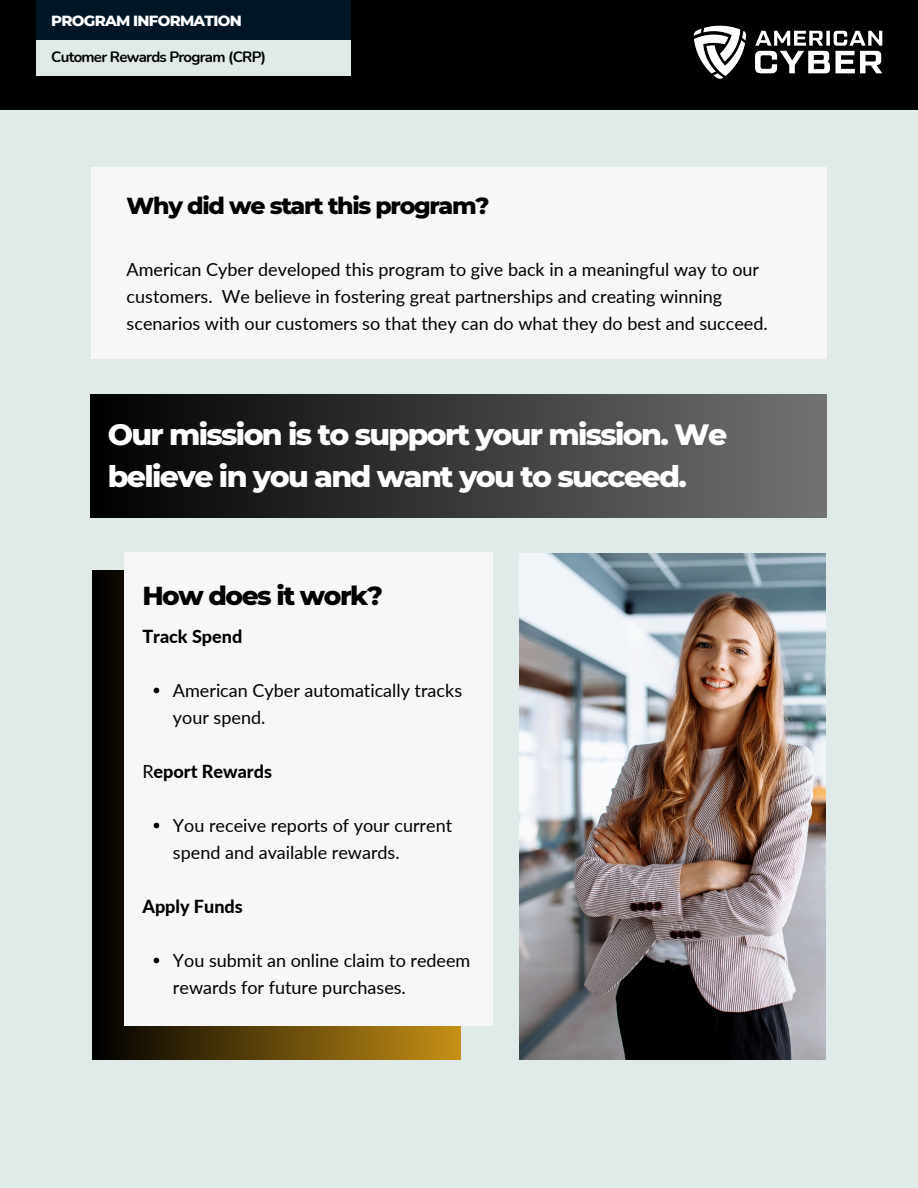
<style>
.page{position:relative;width:918px;height:1188px;background:#dfeae9}
.page>*{position:absolute;margin:0;border:0;box-sizing:border-box;transform-origin:0 0}
.t1{font:800 30px/41.7px "Montserrat";letter-spacing:-.055em;color:#fff}
.t2{font:800 26.55px "Montserrat";letter-spacing:-.055em;color:#000}
.t3{font:800 23.55px "Montserrat";letter-spacing:-.055em;color:#000}
.t4{font:18px/27px "Lato";color:#000}
.t5{font:800 18px "Lato";color:#000}
.t6{font:700 15px "Nunito";letter-spacing:-.05em;color:#000}
.t7{font:800 15px "Montserrat";letter-spacing:-.05em;color:#fff}
.s1{font-weight:400}
</style>
<div class="page">
<svg style="left:93px;top:571px;width:368px;height:489px;background:#352708"></svg>
<div style="left:124px;top:553px;width:369px;height:472px;background:#f7f7f7"></div>
<svg style="left:154px;top:688px;width:5px;height:5px"></svg>
<svg style="left:154px;top:823px;width:5px;height:5px"></svg>
<svg style="left:154px;top:958px;width:5px;height:5px"></svg>
<div style="left:0;top:0;width:918px;height:110px;background:#000"></div>
<img style="left:693px;top:25px;width:190px;height:54px">
<div style="left:36px;top:0;width:315px;height:40px;background:#011725"></div>
<div style="left:36px;top:40px;width:315px;height:36px;background:#dfeae9"></div>
<div style="left:91px;top:167px;width:735px;height:192px;background:#f7f7f7"></div>
<div style="left:91px;top:395px;width:735px;height:122px;background:linear-gradient(to right,#000,#727272)"></div>
<img style="left:520px;top:553px;width:306px;height:506px">
<p class="t7" style="left:51px;top:11px;width:192px">PROGRAM INFORMATION</p>
<h3 class="t6" style="left:51px;top:47px;width:216px">Cutomer Rewards Program (CRP)</h3>
<h2 class="t3" style="left:127px;top:191px;width:364px">Why did we start this program?</h2>
<p class="t4" style="left:127px;top:256px;width:643px">American Cyber developed this program to give back in a meaningful way to our customers. We believe in fostering great partnerships and creating winning scenarios with our customers so that they can do what they do best and succeed.</p>
<p class="t1" style="left:108px;top:414px;width:621px">Our mission is to support your mission. We believe in you and want you to succeed.</p>
<h1 class="t2" style="left:142px;top:579px;width:242px">How does it work?</h1>
<h4 class="t5" style="left:142px;top:625px;width:102px">Track Spend</h4>
<p class="t4" style="left:173px;top:676px;width:291px">American Cyber automatically tracks your spend.</p>
<p class="t5" style="left:142px;top:760px;width:131px"><span class="s1">R</span>eport Rewards</p>
<h1 class="t4" style="left:173px;top:811px;width:281px">You receive reports of your current spend and available rewards.</h1>
<h3 class="t5" style="left:142px;top:895px;width:102px">Apply Funds</h3>
<h1 class="t4" style="left:173px;top:946px;width:299px">You submit an online claim to redeem rewards for future purchases.</h1>
</div>
